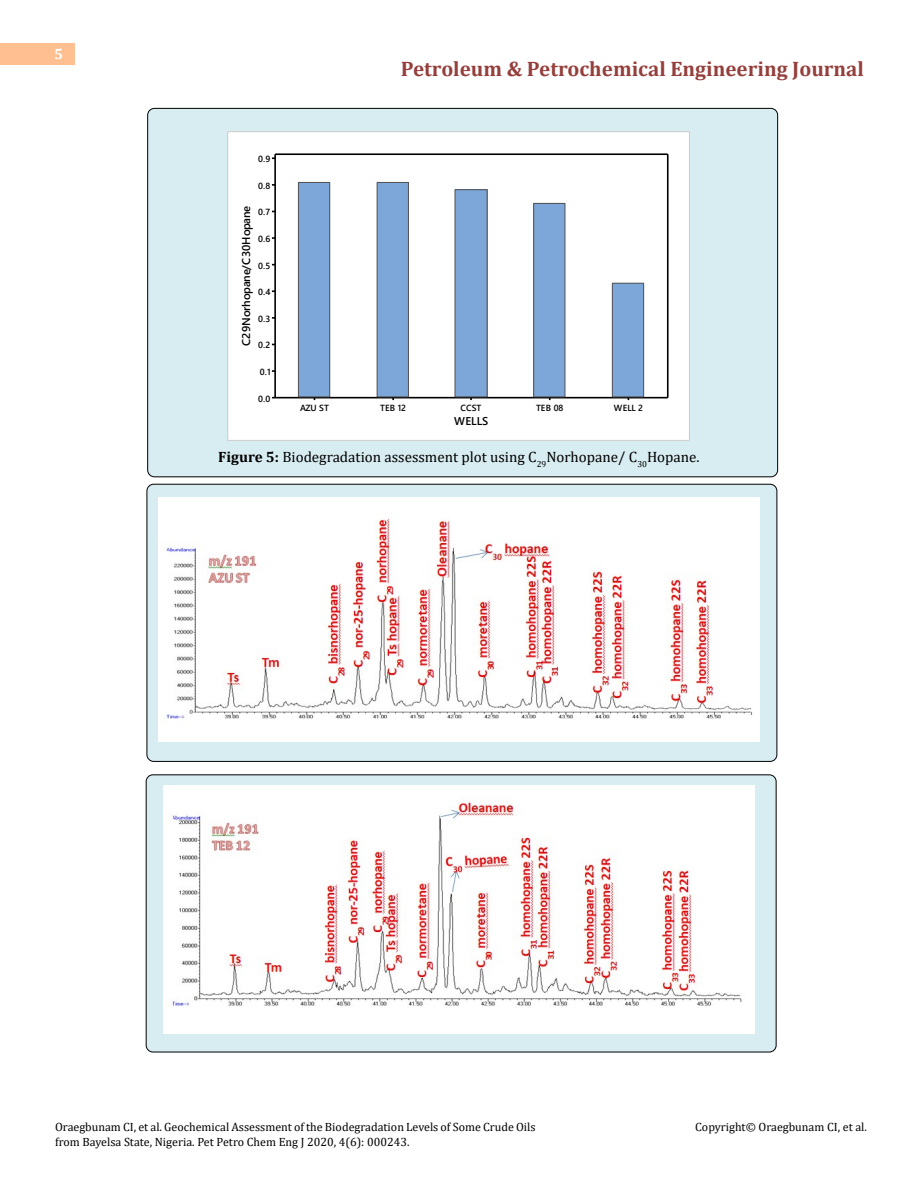
<style>
.page{position:relative;width:918px;height:1188px;background:#fff}
.page>*{position:absolute;margin:0;border:0;box-sizing:border-box;transform-origin:0 0}
.t1{font:700 21px "Cambria";color:#953f3c}
.t2{font:15px "Cambria";color:#000}
.t3{font:700 15px "Cambria";color:#fff}
.t4{font:12px/14.4px "Cambria";color:#000}
.t5{font:600 11.25px "Segoe UI";letter-spacing:-.01em;color:#000}
.t6{font:600 8.85px "Segoe UI";color:#000}
.s1{font-weight:700}
</style>
<div class="page">
<div style="left:0;top:43px;width:75px;height:21px;background:#ffbf91"></div>
<div style="left:148px;top:108px;width:630px;height:369px;background:#d8edf2;border-radius:7px"></div>
<div style="left:147px;top:484px;width:630px;height:277px;background:#d8edf2;border-radius:7px"></div>
<div style="left:147px;top:484px;width:630px;height:278px;border:1px solid #000;border-radius:7px"></div>
<div style="left:146px;top:775px;width:630px;height:277px;background:#d8edf2;border-radius:7px"></div>
<div style="left:146px;top:774px;width:631px;height:278px;border:1px solid #000;border-radius:7px"></div>
<div style="left:228px;top:132px;width:461px;height:308px;background:#fff"></div>
<div style="left:228px;top:132px;width:462px;height:309px;border:1px solid #ccc"></div>
<hr style="left:275px;top:153px;width:393px;height:2px;background:#000">
<hr style="left:275px;top:397px;width:393px;height:1px;background:#000">
<hr style="left:667px;top:154px;width:2px;height:244px;background:#000">
<hr style="left:274px;top:154px;width:2px;height:244px;background:#000">
<div style="left:612px;top:283px;width:32px;height:114px;background:#7da7d9"></div>
<div style="left:612px;top:283px;width:32px;height:114px;border:1px solid #515151"></div>
<div style="left:534px;top:203px;width:31px;height:194px;background:#7da7d9"></div>
<div style="left:533px;top:203px;width:32px;height:194px;border:1px solid #515151"></div>
<div style="left:455px;top:190px;width:32px;height:207px;background:#7da7d9"></div>
<div style="left:455px;top:189px;width:33px;height:208px;border:1px solid #515151"></div>
<div style="left:377px;top:182px;width:31px;height:215px;background:#7da7d9"></div>
<div style="left:377px;top:182px;width:32px;height:215px;border:1px solid #515151"></div>
<div style="left:298px;top:182px;width:32px;height:215px;background:#7da7d9"></div>
<div style="left:298px;top:182px;width:32px;height:215px;border:1px solid #515151"></div>
<img style="left:159px;top:498px;width:600px;height:243px">
<img style="left:163px;top:786px;width:592px;height:248px">
<p class="t3" style="left:54px;top:44px;width:10px">5</p>
<h1 class="t1" style="left:401px;top:54px;width:465px">Petroleum &amp; Petrochemical Engineering Journal</h1>
<p class="t6" style="left:258px;top:151px;width:14px">0.9</p>
<p class="t6" style="left:258px;top:177px;width:14px">0.8</p>
<p class="t6" style="left:258px;top:204px;width:13px">0.7</p>
<p class="t6" style="left:258px;top:231px;width:14px">0.6</p>
<p class="t6" style="left:258px;top:257px;width:14px">0.5</p>
<p class="t6" style="left:258px;top:284px;width:14px">0.4</p>
<p class="t6" style="left:258px;top:310px;width:14px">0.3</p>
<p class="t6" style="left:258px;top:337px;width:14px">0.2</p>
<p class="t6" style="left:260px;top:364px;width:12px">0.1</p>
<p class="t6" style="left:258px;top:390px;width:14px">0.0</p>
<p class="t5" style="left:236px;top:346px;width:142px;rotate:-90deg">C29Norhopane/C30Hopane</p>
<p class="t6" style="left:300px;top:399px;width:30px">AZU ST</p>
<p class="t6" style="left:380px;top:399px;width:27px">TEB 12</p>
<p class="t6" style="left:461px;top:399px;width:22px">CCST</p>
<p class="t6" style="left:536px;top:399px;width:29px">TEB 08</p>
<p class="t6" style="left:614px;top:399px;width:30px">WELL 2</p>
<p class="t5" style="left:454px;top:410px;width:36px">WELLS</p>
<p class="t2" style="left:218px;top:448px;width:483px"><span class="s1">Figure 5:</span> Biodegradation assessment plot using C<sub>29</sub>Norhopane/ C<sub>30</sub>Hopane.</p>
<p class="t4" style="left:55px;top:1120px;width:482px">Oraegbunam CI, et al. Geochemical Assessment of the Biodegradation Levels of Some Crude Oils from Bayelsa State, Nigeria. Pet Petro Chem Eng J 2020, 4(6): 000243.</p>
<p class="t4" style="left:695px;top:1120px;width:173px">Copyright© Oraegbunam CI, et al.</p>
</div>
